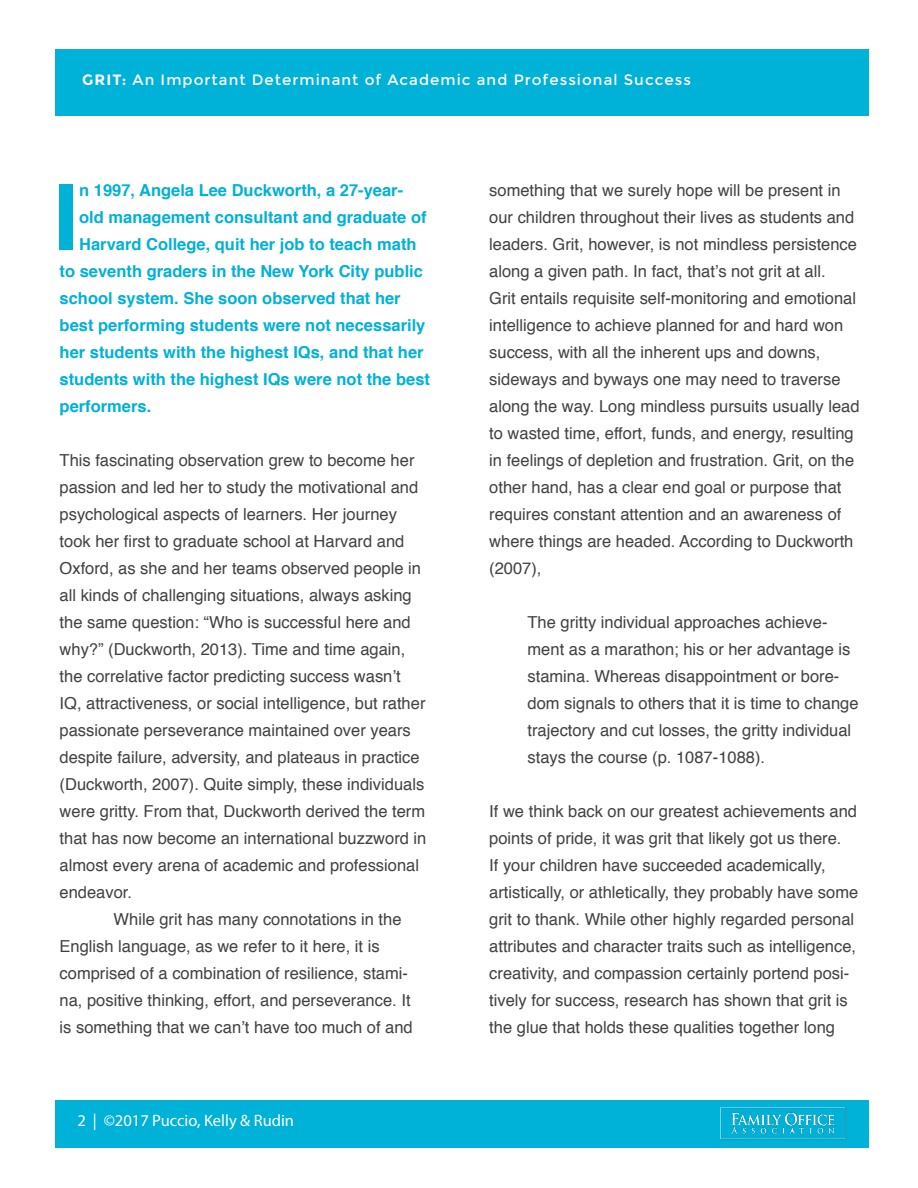
<style>
.page{position:relative;width:918px;height:1188px;background:#fff}
.page>*{position:absolute;margin:0;border:0;box-sizing:border-box;transform-origin:0 0}
.t1{font:700 91.5px "Helvetica";color:#00b1d8}
.t2{font:16.5px/27px "Helvetica";color:#414042}
.t3{font:700 16.5px "Helvetica";color:#00b1d8}
.t4{font:16.5px "Myriad Pro";color:#fff}
.t5{font:15px "Montserrat";letter-spacing:.07em;color:#fff}
.s1{font-weight:700}
</style>
<div class="page">
<div style="left:55px;top:50px;width:813px;height:66px;background:#00b1d8"></div>
<div style="left:55px;top:1100px;width:813px;height:47px;background:#00b1d8"></div>
<img style="left:720px;top:1107px;width:126px;height:33px">
<p class="t5" style="left:82px;top:71px;width:610px"><span class="s1">GRIT:</span> An Important Determinant of Academic and Professional Success</p>
<h1 class="t1" style="left:54px;top:144px;width:27px">I</h1>
<p class="t3" style="left:79px;top:177px;width:326px">n 1997, Angela Lee Duckworth, a 27-year-</p>
<p class="t3" style="left:79px;top:204px;width:349px">old management consultant and graduate of</p>
<p class="t3" style="left:79px;top:231px;width:339px">Harvard College, quit her job to teach math</p>
<p class="t3" style="left:60px;top:258px;width:365px">to seventh graders in the New York City public</p>
<p class="t3" style="left:60px;top:285px;width:343px">school system. She soon observed that her</p>
<p class="t3" style="left:60px;top:312px;width:367px">best performing students were not necessarily</p>
<p class="t3" style="left:60px;top:339px;width:365px">her students with the highest IQs, and that her</p>
<p class="t3" style="left:60px;top:366px;width:372px">students with the highest IQs were not the best</p>
<p class="t3" style="left:60px;top:393px;width:93px">performers.</p>
<p class="t2" style="left:60px;top:447px;width:356px">This fascinating observation grew to become her</p>
<p class="t2" style="left:60px;top:474px;width:360px">passion and led her to study the motivational and</p>
<p class="t2" style="left:60px;top:501px;width:339px">psychological aspects of learners. Her journey</p>
<p class="t2" style="left:60px;top:528px;width:346px">took her first to graduate school at Harvard and</p>
<p class="t2" style="left:60px;top:555px;width:363px">Oxford, as she and her teams observed people in</p>
<p class="t2" style="left:60px;top:582px;width:354px">all kinds of challenging situations, always asking</p>
<p class="t2" style="left:60px;top:609px;width:353px">the same question: “Who is successful here and</p>
<p class="t2" style="left:60px;top:636px;width:347px">why?” (Duckworth, 2013). Time and time again,</p>
<p class="t2" style="left:60px;top:663px;width:343px">the correlative factor predicting success wasn’t</p>
<p class="t2" style="left:60px;top:690px;width:367px">IQ, attractiveness, or social intelligence, but rather</p>
<p class="t2" style="left:60px;top:717px;width:353px">passionate perseverance maintained over years</p>
<p class="t2" style="left:60px;top:744px;width:362px">despite failure, adversity, and plateaus in practice</p>
<p class="t2" style="left:60px;top:771px;width:366px">(Duckworth, 2007). Quite simply, these individuals</p>
<p class="t2" style="left:60px;top:798px;width:367px">were gritty. From that, Duckworth derived the term</p>
<p class="t2" style="left:60px;top:825px;width:368px">that has now become an international buzzword in</p>
<p class="t2" style="left:60px;top:852px;width:361px">almost every arena of academic and professional</p>
<p class="t2" style="left:60px;top:879px;width:74px">endeavor.</p>
<p class="t2" style="left:114px;top:906px;width:289px">While grit has many connotations in the</p>
<p class="t2" style="left:60px;top:933px;width:322px">English language, as we refer to it here, it is</p>
<p class="t2" style="left:60px;top:960px;width:350px">comprised of a combination of resilience, stami-</p>
<p class="t2" style="left:60px;top:987px;width:352px">na, positive thinking, effort, and perseverance. It</p>
<p class="t2" style="left:60px;top:1014px;width:355px">is something that we can’t have too much of and</p>
<p class="t4" style="left:77px;top:1110px;width:218px">2 | ©2017 Puccio, Kelly &amp; Rudin</p>
<p class="t2" style="left:489px;top:177px;width:372px">something that we surely hope will be present in our children throughout their lives as students and leaders. Grit, however, is not mindless persistence along a given path. In fact, that’s not grit at all.<br>Grit entails requisite self-monitoring and emotional intelligence to achieve planned for and hard won success, with all the inherent ups and downs, sideways and byways one may need to traverse along the way. Long mindless pursuits usually lead to wasted time, effort, funds, and energy, resulting in feelings of depletion and frustration. Grit, on the other hand, has a clear end goal or purpose that requires constant attention and an awareness of where things are headed. According to Duckworth (2007),</p>
<p class="t2" style="left:528px;top:609px;width:333px">The gritty individual approaches achieve&shy;ment as a marathon; his or her advantage is stamina. Whereas disappointment or bore&shy;dom signals to others that it is time to change trajectory and cut losses, the gritty individual stays the course (p. 1087-1088).</p>
<p class="t2" style="left:489px;top:798px;width:370px">If we think back on our greatest achievements and points of pride, it was grit that likely got us there.<br>If your children have succeeded academically, artistically, or athletically, they probably have some grit to thank. While other highly regarded personal attributes and character traits such as intelligence, creativity, and compassion certainly portend posi&shy;tively for success, research has shown that grit is the glue that holds these qualities together long</p>
</div>
